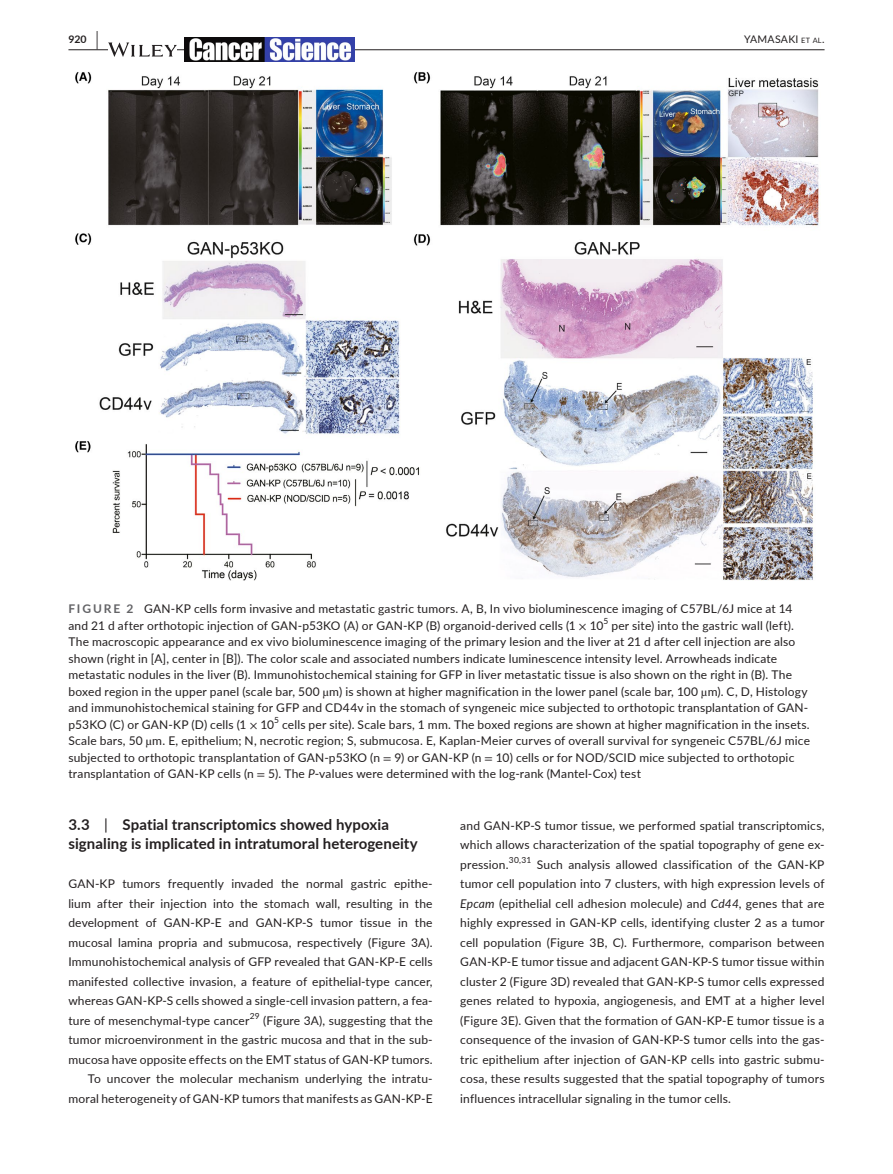
<style>
.page{position:relative;width:893px;height:1174px;background:#fff}
.page>*{position:absolute;margin:0;border:0;box-sizing:border-box;transform-origin:0 0}
.t1{font:700 15px/19.5px "Lato";letter-spacing:.005em;color:#231f20}
.t2{font:12px/19.5px "Lato";letter-spacing:.015em;color:#231f20}
.t3{font:10.5px "Lato";letter-spacing:.025em;color:#231f20}
.t4{font:700 10.5px "Lato";color:#231f20}
.t5{font:8.4px "Lato";color:#231f20}
.s1{font-size:19.5px}
.s2{font-size:7.35px}
.s3{font-weight:700;color:#636366}
.s4{font-family:"STIX"}
.s5{font-style:italic}
.s6{font-weight:400}
</style>
<div class="page">
<hr style="left:68px;top:49px;width:756px;height:1px;background:#231f20">
<svg style="left:108px;top:42px;width:69px;height:15px"></svg>
<img style="left:185px;top:38px;width:170px;height:24px">
<img style="left:75px;top:72px;width:744px;height:509px">
<p class="t4" style="left:68px;top:31px;width:31px">920 <span class="s1">|</span></p>
<p class="t3" style="left:744px;top:31px;width:82px">YAMASAKI <span class="s2">et al</span>.</p>
<p class="t2" style="left:68px;top:600px;width:725px;line-height:16.5px"><span class="s3">FIGURE 2</span> GAN-KP cells form invasive and metastatic gastric tumors. A, B, In vivo bioluminescence imaging of C57BL/6J mice at 14 and 21 d after orthotopic injection of GAN-p53KO (A) or GAN-KP (B) organoid-derived cells (1 <span class="s4">×</span> 10</p>
<p class="t5" style="left:603px;top:615px;width:6px">5</p>
<p class="t2" style="left:68px;top:616px;width:741px;line-height:16.5px;text-indent:543px">per site) into the gastric wall (left).<br>The macroscopic appearance and ex vivo bioluminescence imaging of the primary lesion and the liver at 21 d after cell injection are also shown (right in [A], center in [B]). The color scale and associated numbers indicate luminescence intensity level. Arrowheads indicate metastatic nodules in the liver (B). Immunohistochemical staining for GFP in liver metastatic tissue is also shown on the right in (B). The boxed region in the upper panel (scale bar, 500 <span class="s4">µ</span>m) is shown at higher magnification in the lower panel (scale bar, 100 <span class="s4">µ</span>m). C, D, Histology and immunohistochemical staining for GFP and CD44v in the stomach of syngeneic mice subjected to orthotopic transplantation of GAN&shy;p53KO (C) or GAN-KP (D) cells (1 <span class="s4">×</span> 10</p>
<p class="t5" style="left:274px;top:714px;width:6px">5</p>
<p class="t2" style="left:68px;top:715px;width:743px;line-height:16.5px;text-indent:214px">cells per site). Scale bars, 1 mm. The boxed regions are shown at higher magnification in the insets.<br>Scale bars, 50 <span class="s4">µ</span>m. E, epithelium; N, necrotic region; S, submucosa. E, Kaplan-Meier curves of overall survival for syngeneic C57BL/6J mice subjected to orthotopic transplantation of GAN-p53KO (n <span class="s4">=</span> 9) or GAN-KP (n <span class="s4">=</span> 10) cells or for NOD/SCID mice subjected to orthotopic transplantation of GAN-KP cells (n <span class="s4">=</span> 5). The <span class="s5">P</span>-values were determined with the log-rank (Mantel-Cox) test</p>
<p class="t1" style="left:68px;top:814px;width:351px">3.3 <span class="s6">|</span> Spatial transcriptomics showed hypoxia signaling is implicated in intratumoral heterogeneity</p>
<p class="t2" style="left:68px;top:873px;width:366px;text-align:right">GAN-KP tumors frequently invaded the normal gastric epithe&shy;lium after their injection into the stomach wall, resulting in the development of GAN-KP-E and GAN-KP-S tumor tissue in the mucosal lamina propria and submucosa, respectively (Figure 3A).<br>Immunohistochemical analysis of GFP revealed that GAN-KP-E cells manifested collective invasion, a feature of epithelial-type cancer, whereas GAN-KP-S cells showed a single-cell invasion pattern, a fea&shy;ture of mesenchymal-type cancer<sup>29</sup> (Figure 3A), suggesting that the tumor microenvironment in the gastric mucosa and that in the sub&shy;mucosa have opposite effects on the EMT status of GAN-KP tumors.<br>To uncover the molecular mechanism underlying the intratu&shy;moral heterogeneity of GAN-KP tumors that manifests as GAN-KP-E</p>
<p class="t2" style="left:460px;top:815px;width:366px;text-align:justify">and GAN-KP-S tumor tissue, we performed spatial transcriptomics, which allows characterization of the spatial topography of gene ex&shy;pression.<sup>30,31</sup></p>
<p class="t2" style="left:460px;top:854px;width:366px;text-align:justify;text-indent:76px">Such analysis allowed classification of the GAN-KP tumor cell population into 7 clusters, with high expression levels of <span class="s5">Epcam</span> (epithelial cell adhesion molecule) and <span class="s5">Cd44</span>, genes that are highly expressed in GAN-KP cells, identifying cluster 2 as a tumor cell population (Figure 3B, C). Furthermore, comparison between GAN-KP-E tumor tissue and adjacent GAN-KP-S tumor tissue within cluster 2 (Figure 3D) revealed that GAN-KP-S tumor cells expressed genes related to hypoxia, angiogenesis, and EMT at a higher level (Figure 3E). Given that the formation of GAN-KP-E tumor tissue is a consequence of the invasion of GAN-KP-S tumor cells into the gas&shy;tric epithelium after injection of GAN-KP cells into gastric submu&shy;cosa, these results suggested that the spatial topography of tumors influences intracellular signaling in the tumor cells.</p>
</div>
